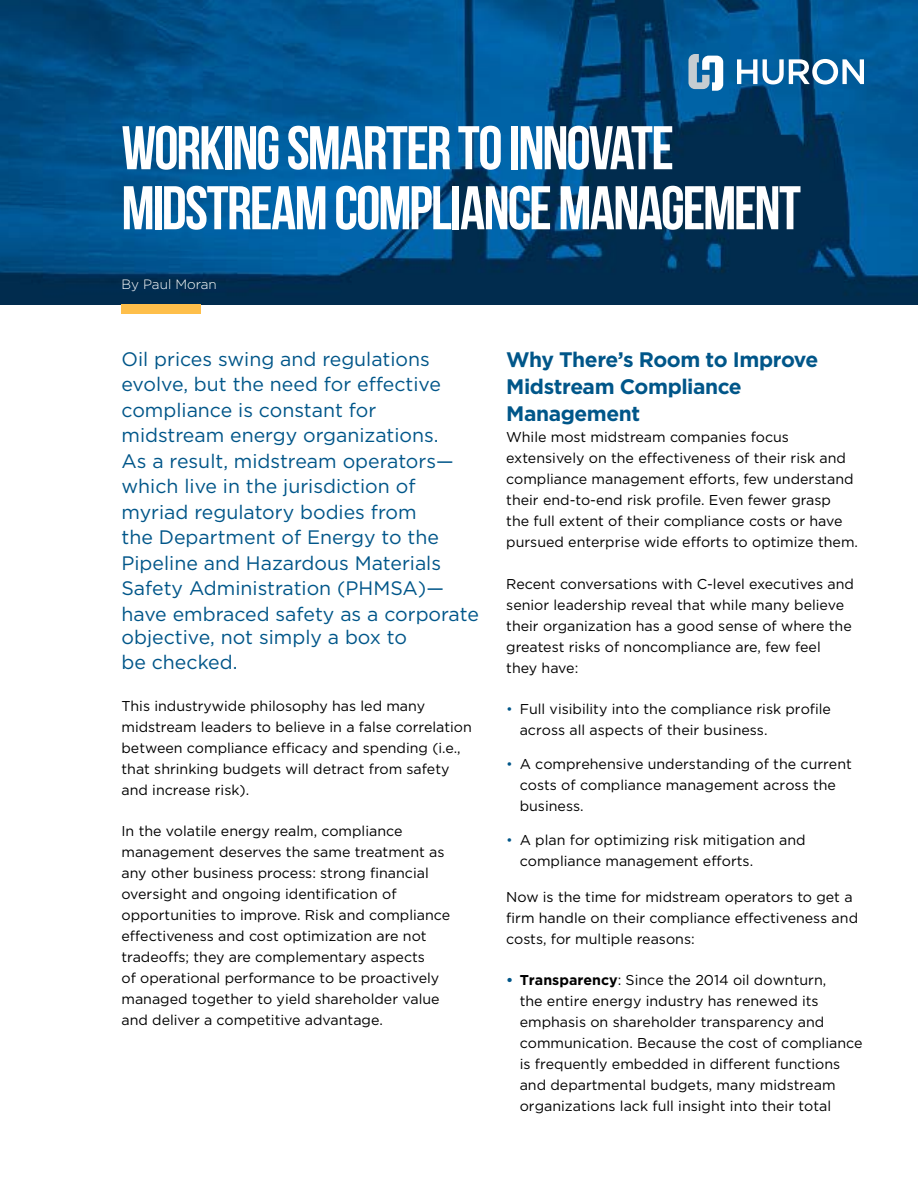
<style>
.page{position:relative;width:918px;height:1188px;background:#fff}
.page>*{position:absolute;margin:0;border:0;box-sizing:border-box;transform-origin:0 0}
.t1{font:700 61.5px/60px "Bebas Neue";letter-spacing:-.03em;color:#fff}
.t2{font:700 21px/27px "Gotham";letter-spacing:-.025em;color:#005689}
.t3{font:19.5px/25.5px "Gotham";color:#005689}
.t4{font:14.25px/21px "Gotham";color:#000}
.t5{font:300 13.5px "Gotham";color:#fff}
.s1{font-weight:300;color:#005689}
.s2{font-weight:700;color:#005689}
.s3{font-weight:700}
</style>
<div class="page">
<img style="left:0;top:0;width:918px;height:305px">
<div style="left:122px;top:305px;width:79px;height:9px;background:#febf4b"></div>
<svg style="left:737px;top:59px;width:20px;height:25px"></svg>
<svg style="left:763px;top:59px;width:101px;height:26px"></svg>
<svg style="left:688px;top:54px;width:35px;height:37px"></svg>
<h1 class="t1" style="left:122px;top:117px;width:681px">WORKING SMARTER TO INNOVATE<br>MIDSTREAM COMPLIANCE MANAGEMENT</h1>
<p class="t5" style="left:122px;top:275px;width:97px">By Paul Moran</p>
<p class="t3" style="left:122px;top:345px;width:359px">Oil prices swing and regulations evolve, but the need for effective compliance is constant for midstream energy organizations.<br>As a result, midstream operators— which live in the jurisdiction of myriad regulatory bodies from<br>the Department of Energy to the<br>Pipeline and Hazardous Materials<br>Safety Administration (PHMSA)— have embraced safety as a corporate</p>
<h3 class="t3" style="left:122px;top:624px;width:287px">objective, not simply a box to be checked.</h3>
<p class="t4" style="left:122px;top:695px;width:352px">This industrywide philosophy has led many midstream leaders to believe in a false correlation between compliance efficacy and spending (i.e., that shrinking budgets will detract from safety and increase risk).</p>
<p class="t4" style="left:122px;top:820px;width:330px">In the volatile energy realm, compliance management deserves the same treatment as any other business process: strong financial oversight and ongoing identification of opportunities to improve. Risk and compliance effectiveness and cost optimization are not tradeoffs; they are complementary aspects<br>of operational performance to be proactively managed together to yield shareholder value and deliver a competitive advantage.</p>
<h2 class="t2" style="left:506px;top:346px;width:314px">Why There’s Room to Improve<br>Midstream Compliance<br>Management</h2>
<p class="t4" style="left:506px;top:426px;width:353px">While most midstream companies focus extensively on the effectiveness of their risk and compliance management efforts, few understand their end-to-end risk profile. Even fewer grasp<br>the full extent of their compliance costs or have pursued enterprise wide efforts to optimize them.</p>
<p class="t4" style="left:506px;top:573px;width:349px">Recent conversations with C-level executives and senior leadership reveal that while many believe their organization has a good sense of where the greatest risks of noncompliance are, few feel they have:</p>
<p class="t4" style="left:520px;top:698px;width:313px;text-indent:-13px"><span class="s1">•</span> Full visibility into the compliance risk profile across all aspects of their business.</p>
<p class="t4" style="left:520px;top:753px;width:334px;text-indent:-13px"><span class="s1">•</span> A comprehensive understanding of the current costs of compliance management across the business.</p>
<p class="t4" style="left:520px;top:830px;width:287px;text-indent:-13px"><span class="s1">•</span> A plan for optimizing risk mitigation and compliance management efforts.</p>
<p class="t4" style="left:506px;top:886px;width:353px">Now is the time for midstream operators to get a firm handle on their compliance effectiveness and costs, for multiple reasons:</p>
<p class="t4" style="left:520px;top:969px;width:344px;text-indent:-13px"><span class="s2">•</span> <span class="s3">Transparency</span>: Since the 2014 oil downturn,<br>the entire energy industry has renewed its emphasis on shareholder transparency and communication. Because the cost of compliance is frequently embedded in different functions and departmental budgets, many midstream organizations lack full insight into their total</p>
</div>
